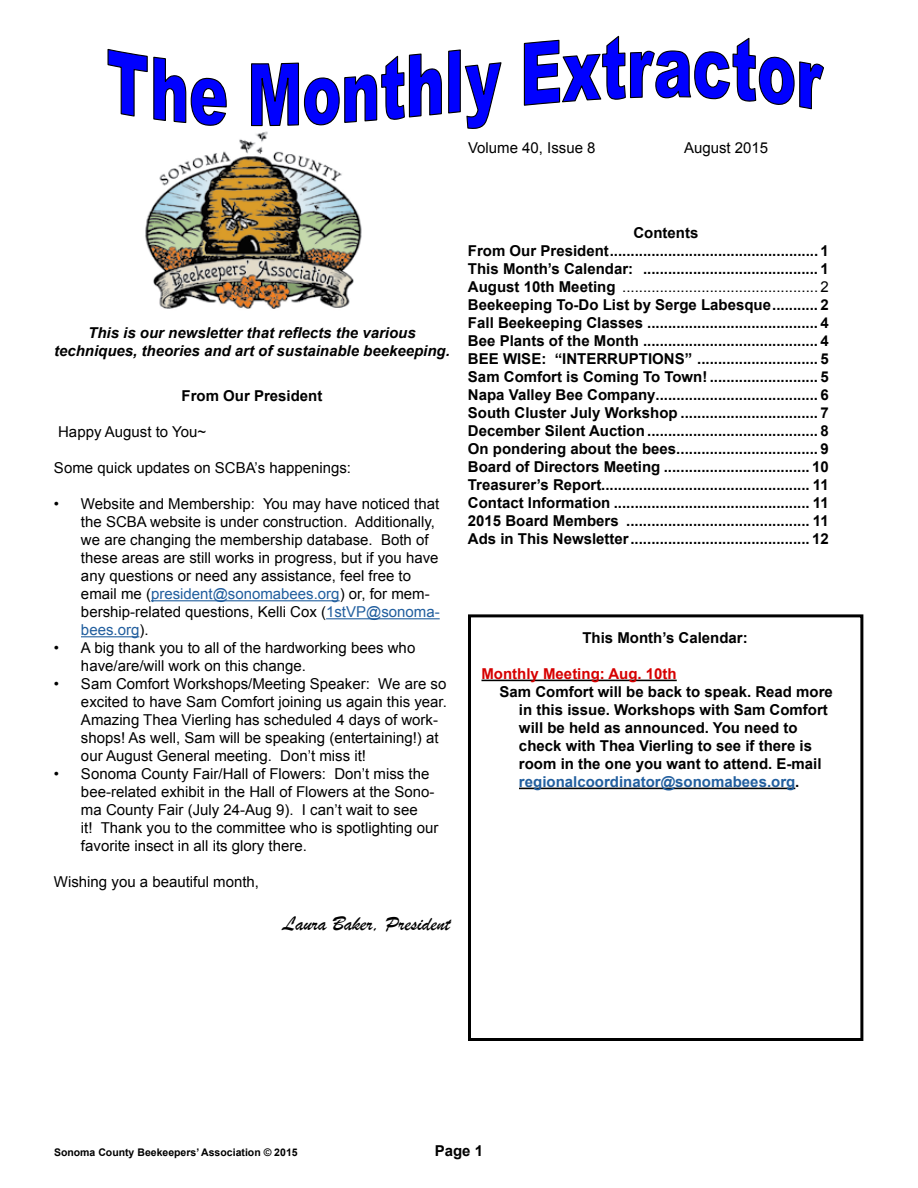
<style>
.page{position:relative;width:918px;height:1188px;background:#fff}
.page>*{position:absolute;margin:0;border:0;box-sizing:border-box;transform-origin:0 0}
.t1{font:21px "Brush Script";color:#000}
.t2{font:700 15px/18px "Arial";color:#000}
.t3{font:15px/18px "Arial";color:#000}
.t4{font:italic 700 15px/18px "Arial";color:#000;text-align:center}
.t5{font:700 15px "Arial";color:#d60000}
.t6{font:700 10.5px "Arial";color:#000}
.s1{color:#215e9e}
.s2{font-weight:400}
</style>
<div class="page">
<svg style="left:107px;top:48px;width:120px;height:78px"></svg>
<svg style="left:251px;top:49px;width:251px;height:80px"></svg>
<svg style="left:523px;top:35px;width:301px;height:75px"></svg>
<img style="left:145px;top:131px;width:217px;height:178px">
<hr style="left:151px;top:600px;width:189px;height:1px;background:#215e9e">
<hr style="left:326px;top:618px;width:114px;height:1px;background:#215e9e">
<hr style="left:81px;top:636px;width:58px;height:1px;background:#215e9e">
<div style="left:468px;top:614px;width:395px;height:427px;border:3px solid #000"></div>
<hr style="left:481px;top:680px;width:196px;height:1px;background:#000">
<hr style="left:519px;top:788px;width:276px;height:1px;background:#000">
<p class="t3" style="left:468px;top:139px;width:129px">Volume 40, Issue 8</p>
<p class="t3" style="left:684px;top:139px;width:86px">August 2015</p>
<p class="t4" style="left:54px;top:324px;width:397px">This is our newsletter that reflects the various techniques, theories and art of sustainable beekeeping.</p>
<p class="t2" style="left:182px;top:387px;width:142px">From Our President</p>
<p class="t3" style="left:58px;top:423px;width:150px">Happy August to You~</p>
<p class="t3" style="left:54px;top:459px;width:299px">Some quick updates on SCBA’s happenings:</p>
<p class="t3" style="left:81px;top:495px;width:360px;text-indent:-27px">• Website and Membership: You may have noticed that the SCBA website is under construction. Additionally, we are changing the membership database. Both of these areas are still works in progress, but if you have any questions or need any assistance, feel free to email me (<span class="s1">president@sonomabees.org</span>) or, for mem&shy;bership-related questions, Kelli Cox (<span class="s1">1stVP@sonoma&shy;bees.org</span>).</p>
<p class="t3" style="left:81px;top:639px;width:336px;text-indent:-27px">• A big thank you to all of the hardworking bees who have/are/will work on this change.</p>
<p class="t3" style="left:81px;top:675px;width:368px;text-indent:-27px">• Sam Comfort Workshops/Meeting Speaker: We are so excited to have Sam Comfort joining us again this year.<br>Amazing Thea Vierling has scheduled 4 days of work&shy;shops! As well, Sam will be speaking (entertaining!) at our August General meeting. Don’t miss it!</p>
<p class="t3" style="left:81px;top:765px;width:359px;text-indent:-27px">• Sonoma County Fair/Hall of Flowers: Don’t miss the bee-related exhibit in the Hall of Flowers at the Sono&shy;ma County Fair (July 24-Aug 9). I can’t wait to see<br>it! Thank you to the committee who is spotlighting our favorite insect in all its glory there.</p>
<p class="t3" style="left:54px;top:873px;width:207px">Wishing you a beautiful month,</p>
<h1 class="t1" style="left:283px;top:911px;width:169px">Laura Baker, President</h1>
<p class="t2" style="left:468px;top:224px;width:362px;text-indent:166px">Contents<br>From Our President.................................................. 1<br>This Month’s Calendar: .......................................... 1<br>August 10th Meeting <span class="s2">............................................... 2<br></span>Beekeeping To-Do List by Serge Labesque</p>
<p class="t2" style="left:468px;top:296px;width:362px;text-align:justify;text-indent:352px">2<br>Fall Beekeeping Classes ......................................... 4<br>Bee Plants of the Month .......................................... 4<br>BEE WISE: “INTERRUPTIONS” ............................. 5<br>Sam Comfort is Coming To Town!.......................... 5<br>Napa Valley Bee Company....................................... 6<br>South Cluster July Workshop ................................. 7<br>December Silent Auction......................................... 8<br>On pondering about the bees.................................. 9<br>Board of Directors Meeting ................................... 10<br>Treasurer’s Report.................................................. 11<br>Contact Information ............................................... 11<br>2015 Board Members ............................................ 11<br>Ads in This Newsletter........................................... 12</p>
<p class="t2" style="left:582px;top:629px;width:167px">This Month’s Calendar:</p>
<p class="t5" style="left:481px;top:663px;width:197px">Monthly Meeting: Aug. 10th</p>
<p class="t2" style="left:519px;top:683px;width:315px;text-indent:-20px">Sam Comfort will be back to speak. Read more in this issue. Workshops with Sam Comfort will be held as announced. You need to check with Thea Vierling to see if there is room in the one you want to attend. E-mail <span class="s1">regionalcoordinator@sonomabees.org</span>.</p>
<p class="t6" style="left:54px;top:1145px;width:245px">Sonoma County Beekeepers’ Association © 2015</p>
<p class="t2" style="left:435px;top:1142px;width:50px">Page 1</p>
</div>
